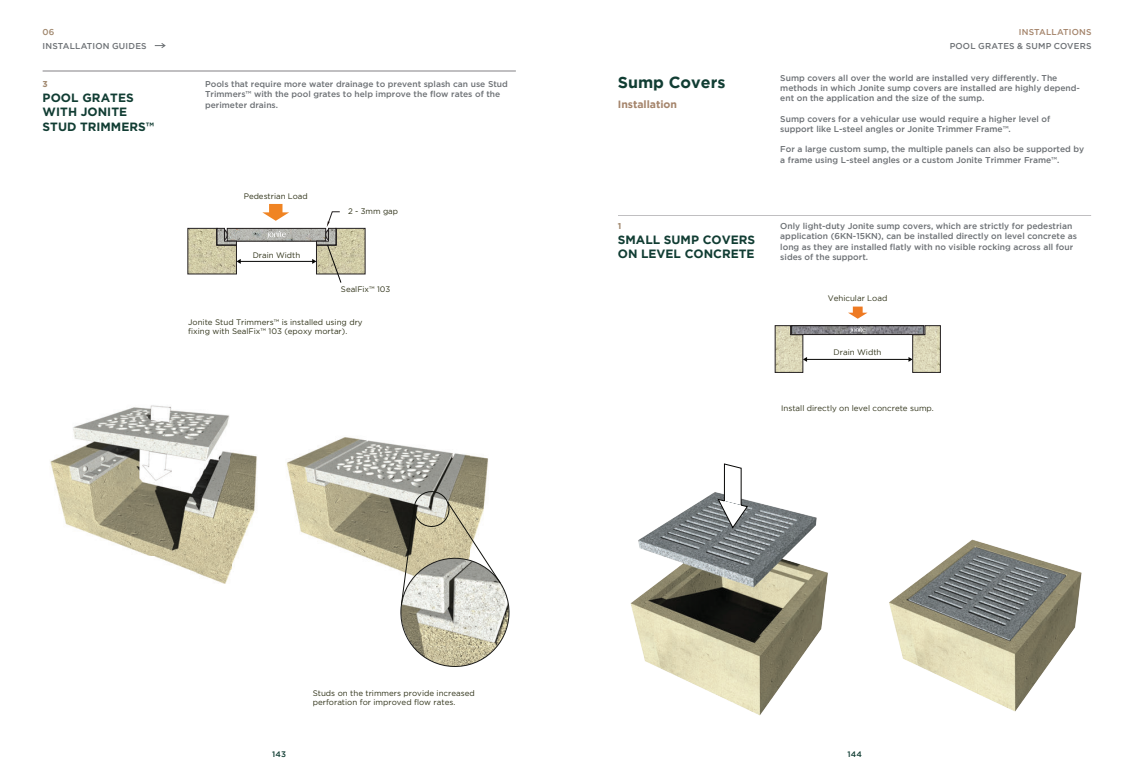
<style>
.page{position:relative;width:1134px;height:780px;background:#fff}
.page>*{position:absolute;margin:0;border:0;box-sizing:border-box;transform-origin:0 0}
.t1{font:700 16px "Gotham";color:#113d33}
.t2{font:700 12px/14.4px "Gotham";color:#113d33}
.t3{font:700 12px/14.4px "Gotham";color:#113d33}
.t4{font:700 10.5px "Gotham";color:#a5856c}
.t5{font:500 8.5px/10.2px "Gotham";color:#6d7175}
.t6{font:500 8.5px/10.2px "Gotham";color:#6d7175}
.t7{font:500 8.5px "Gotham";letter-spacing:.02em;color:#6d7175}
.t8{font:500 8.5px "Gotham";letter-spacing:.025em;color:#6d7175}
.t9{font:500 8.5px "Gotham";letter-spacing:.02em;color:#a4846b}
.t10{font:500 8.5px "Gotham";color:#a0876d}
.t11{font:700 8.5px "Gotham";color:#a0876d}
.t12{font:700 8.5px "Gotham";color:#a0876d}
.t13{font:8px/9.6px "Gotham";color:#2f3218}
.t14{font:8px "Gotham";color:#2f3218}
.t15{font:500 8px "Gotham";letter-spacing:.02em;color:#113d33}
</style>
<div class="page">
<svg style="left:155px;top:43px;width:11px;height:5px"></svg>
<hr style="left:43px;top:71px;width:473px;height:1px;background:#c0bfc1">
<img style="left:50px;top:405px;width:207px;height:179px">
<img style="left:287px;top:437px;width:201px;height:134px">
<svg style="left:400px;top:489px;width:110px;height:178px"></svg>
<img style="left:241px;top:230px;width:71px;height:9px">
<svg style="left:267px;top:231px;width:19px;height:8px"></svg>
<div style="left:227px;top:228px;width:99px;height:13px;border:1px solid #231f20"></div>
<hr style="left:240px;top:261px;width:73px;height:1px;background:#050504">
<svg style="left:188px;top:228px;width:53px;height:46px;background:#bdb89d"></svg>
<svg style="left:262px;top:204px;width:27px;height:17px"></svg>
<svg style="left:312px;top:211px;width:53px;height:72px"></svg>
<hr style="left:618px;top:215px;width:473px;height:1px;background:#c0bfc1">
<img style="left:630px;top:492px;width:198px;height:224px">
<svg style="left:718px;top:463px;width:30px;height:65px"></svg>
<img style="left:889px;top:539px;width:193px;height:173px">
<hr style="left:806px;top:359px;width:103px;height:1px;background:#060604">
<img style="left:807px;top:327px;width:101px;height:5px">
<div style="left:791px;top:325px;width:133px;height:9px;border:1px solid #231f20"></div>
<svg style="left:850px;top:326px;width:15px;height:7px"></svg>
<svg style="left:775px;top:325px;width:32px;height:47px;background:#c5c1ab"></svg>
<svg style="left:908px;top:325px;width:32px;height:47px;background:#c8c5ae"></svg>
<svg style="left:848px;top:306px;width:19px;height:13px"></svg>
<p class="t10" style="left:43px;top:27px;width:13px">06</p>
<p class="t8" style="left:43px;top:41px;width:106px">INSTALLATION GUIDES</p>
<p class="t11" style="left:43px;top:79px;width:7px">3</p>
<p class="t2" style="left:43px;top:90px;width:113px">POOL GRATES<br>WITH JONITE<br>STUD TRIMMERS™</p>
<p class="t6" style="left:205px;top:79px;width:304px">Pools that require more water drainage to prevent splash can use Stud<br>Trimmers™ with the pool grates to help improve the flow rates of the perimeter drains.</p>
<p class="t13" style="left:244px;top:191px;width:66px">Pedestrian Load</p>
<p class="t13" style="left:253px;top:250px;width:49px">Drain Width</p>
<p class="t13" style="left:348px;top:206px;width:52px">2 - 3mm gap</p>
<p class="t13" style="left:341px;top:284px;width:51px">SealFix™ 103</p>
<p class="t13" style="left:188px;top:317px;width:176px">Jonite Stud Trimmers™ is installed using dry fixing with SealFix™ 103 (epoxy mortar).</p>
<p class="t1" style="left:618px;top:74px;width:109px">Sump Covers</p>
<p class="t4" style="left:618px;top:98px;width:61px">Installation</p>
<p class="t12" style="left:618px;top:221px;width:5px">1</p>
<p class="t3" style="left:618px;top:232px;width:139px">SMALL SUMP COVERS<br>ON LEVEL CONCRETE</p>
<p class="t9" style="left:1019px;top:27px;width:74px">INSTALLATIONS</p>
<p class="t7" style="left:950px;top:41px;width:143px">POOL GRATES &amp; SUMP COVERS</p>
<p class="t5" style="left:780px;top:73px;width:301px">Sump covers all over the world are installed very differently. The methods in which Jonite sump covers are installed are highly depend&shy;ent on the application and the size of the sump.</p>
<p class="t5" style="left:780px;top:114px;width:271px">Sump covers for a vehicular use would require a higher level of support like L-steel angles or Jonite Trimmer Frame™.</p>
<p class="t5" style="left:780px;top:144px;width:305px">For a large custom sump, the multiple panels can also be supported by a frame using L-steel angles or a custom Jonite Trimmer Frame™.</p>
<p class="t5" style="left:780px;top:221px;width:298px">Only light-duty Jonite sump covers, which are strictly for pedestrian application (6KN-15KN), can be installed directly on level concrete as long as they are installed flatly with no visible rocking across all four sides of the support.</p>
<p class="t14" style="left:828px;top:293px;width:61px">Vehicular Load</p>
<p class="t14" style="left:833px;top:347px;width:49px">Drain Width</p>
<p class="t14" style="left:781px;top:404px;width:154px">Install directly on level concrete sump.</p>
<p class="t13" style="left:313px;top:687px;width:164px">Studs on the trimmers provide increased perforation for improved flow rates.</p>
<p class="t15" style="left:272px;top:749px;width:15px">143</p>
<p class="t15" style="left:847px;top:749px;width:16px">144</p>
</div>
